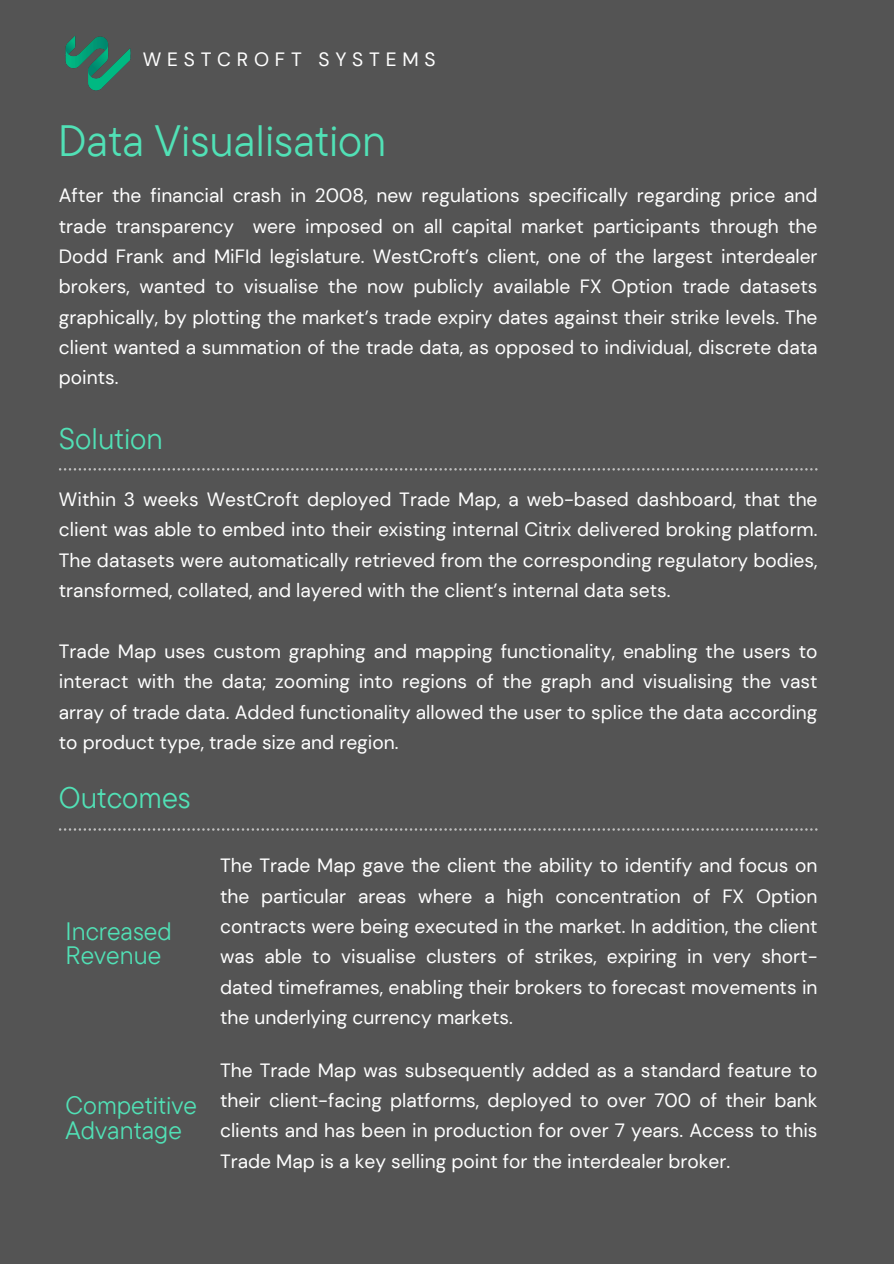
<style>
.page{position:relative;width:894px;height:1264px;background:#fff}
.page>*{position:absolute;margin:0;border:0;box-sizing:border-box;transform-origin:0 0}
.t1{font:43.8px "TT Commons Pro";color:#51e1b6}
.t2{font:29.7px "TT Commons Pro";color:#51e1b6}
.t3{font:29.55px "TT Commons Pro";color:#51e1b6}
.t4{font:25.05px/24.8px "TT Commons Pro";color:#51e1b6}
.t5{font:19.2px/30.3px "DM Sans";color:#fff;text-align:justify}
.t6{font:19.2px "DM Sans";letter-spacing:.3em;color:#fff}
</style>
<div class="page">
<div style="left:0;top:0;width:893px;height:1263px;background:#545454"></div>
<svg style="left:59px;top:828px;width:758px;height:2px"></svg>
<svg style="left:59px;top:468px;width:758px;height:2px"></svg>
<img style="left:65px;top:36px;width:66px;height:55px">
<h3 class="t6" style="left:143px;top:47px;width:294px">WESTCROFT SYSTEMS</h3>
<p class="t1" style="left:58px;top:112px;width:330px">Data Visualisation</p>
<p class="t5" style="left:59px;top:180px;width:760px">After the financial crash in 2008, new regulations specifically regarding price and trade transparency were imposed on all capital market participants through the Dodd Frank and MiFId legislature. WestCroft’s client, one of the largest interdealer brokers, wanted to visualise the now publicly available FX Option trade datasets graphically, by plotting the market’s trade expiry dates against their strike levels. The client wanted a summation of the trade data, as opposed to individual, discrete data points.</p>
<p class="t2" style="left:59px;top:419px;width:105px">Solution</p>
<h4 class="t5" style="left:59px;top:484px;width:760px">Within 3 weeks WestCroft deployed Trade Map, a web-based dashboard, that the client was able to embed into their existing internal Citrix delivered broking platform.<br>The datasets were automatically retrieved from the corresponding regulatory bodies, transformed, collated, and layered with the client’s internal data sets.</h4>
<h1 class="t5" style="left:59px;top:636px;width:760px">Trade Map uses custom graphing and mapping functionality, enabling the users to interact with the data; zooming into regions of the graph and visualising the vast array of trade data. Added functionality allowed the user to splice the data according to product type, trade size and region.</h1>
<p class="t3" style="left:59px;top:778px;width:133px">Outcomes</p>
<h2 class="t4" style="left:65px;top:917px;width:108px">Increased<br>Revenue</h2>
<p class="t4" style="left:65px;top:1091px;width:133px">Competitive<br>Advantage</p>
<h2 class="t5" style="left:220px;top:850px;width:599px">The Trade Map gave the client the ability to identify and focus on the particular areas where a high concentration of FX Option contracts were being executed in the market. In addition, the client was able to visualise clusters of strikes, expiring in very short&shy;dated timeframes, enabling their brokers to forecast movements in the underlying currency markets.</h2>
<h3 class="t5" style="left:220px;top:1054px;width:599px">The Trade Map was subsequently added as a standard feature to their client-facing platforms, deployed to over 700 of their bank clients and has been in production for over 7 years. Access to this Trade Map is a key selling point for the interdealer broker.</h3>
</div>
